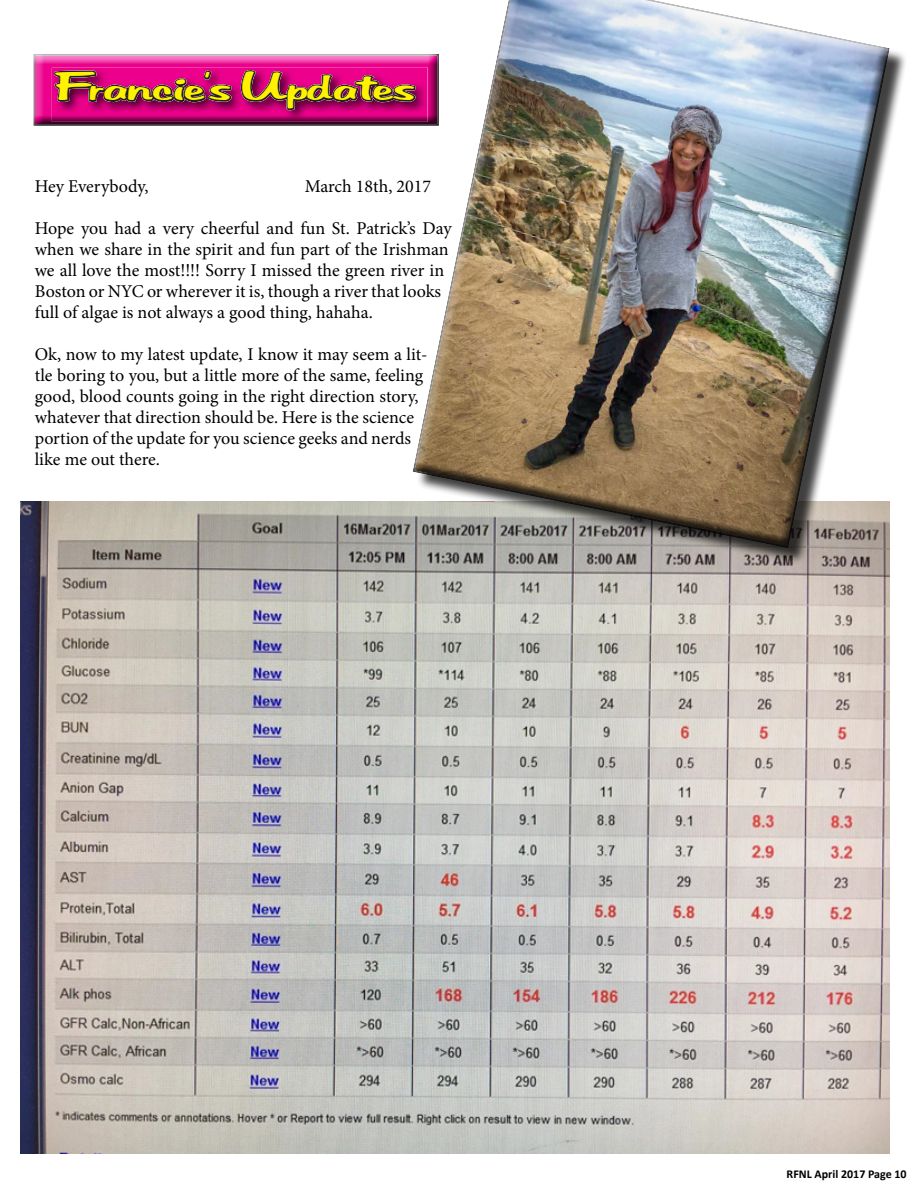
<style>
.page{position:relative;width:918px;height:1188px;background:#fff}
.page>*{position:absolute;margin:0;border:0;box-sizing:border-box;transform-origin:0 0}
.t1{font:36px "CITYSCAPE";letter-spacing:.01em;color:#fff200}
.t2{font:18px/21px "Minion Pro";letter-spacing:-.005em;color:#000}
.t3{font:700 12px "Calibri";color:#000}
</style>
<div class="page">
<div style="left:24px;top:47px;width:426px;height:90px;background:#000;opacity:.75"></div>
<img style="left:21px;top:502px;width:869px;height:651px">
<div style="left:416px;top:0;width:491px;height:566px;background:#000;opacity:.75"></div>
<img style="left:406px;top:0;width:496px;height:553px">
<h1 class="t1" style="left:58px;top:59px;width:359px">Francie's Updates</h1>
<p class="t2" style="left:35px;top:176px;width:115px">Hey Everybody,</p>
<p class="t2" style="left:305px;top:176px;width:128px">March 18th, 2017</p>
<p class="t2" style="left:35px;top:218px;width:418px">Hope you had a very cheerful and fun St. Patrick’s Day when we share in the spirit and fun part of the Irishman we all love the most!!!! Sorry I missed the green river in Boston or NYC or wherever it is, though a river that looks full of algae is not always a good thing, hahaha.</p>
<p class="t2" style="left:35px;top:344px;width:394px">Ok, now to my latest update, I know it may seem a lit&shy;tle boring to you, but a little more of the same, feeling good, blood counts going in the right direction story, whatever that direction should be. Here is the science portion of the update for you science geeks and nerds like me out there.</p>
<p class="t3" style="left:787px;top:1166px;width:122px">RFNL April 2017 Page 10</p>
</div>
